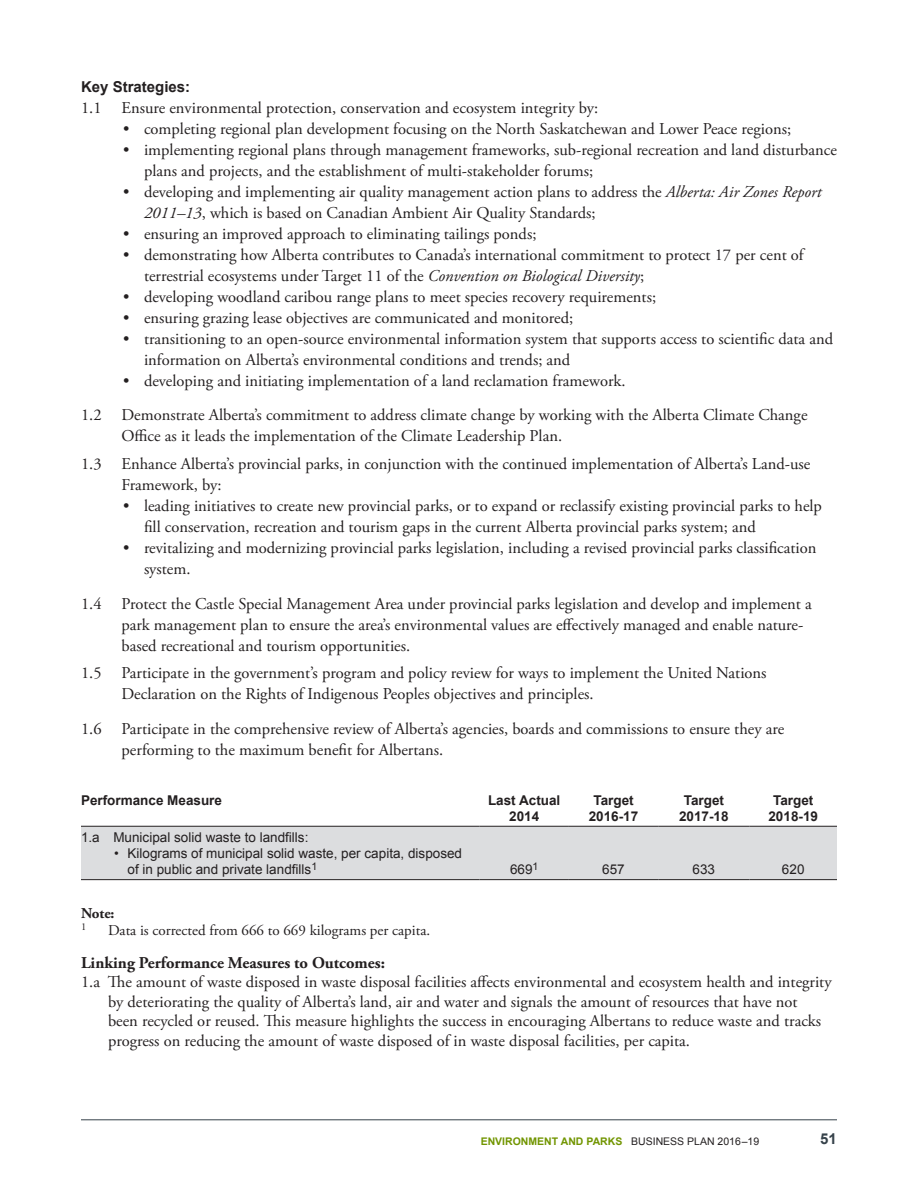
<style>
.page{position:relative;width:918px;height:1188px;background:#fff}
.page>*{position:absolute;margin:0;border:0;box-sizing:border-box;transform-origin:0 0}
.Linking_PM_-_number{font:16.5px/21px "Adobe Garamond Pro";color:#231f20}
.Key_Strategies_conte{font:16.5px/21px "Adobe Garamond Pro";color:#231f20}
.Linking_PM_-_heading{font:700 16.5px "Adobe Garamond Pro";color:#231f20}
.Note_content{font:15px "Adobe Garamond Pro";color:#231f20}
.Priority_Initiatives{font:700 15px "Arial";color:#231f20}
.Note_heading{font:700 15px "Adobe Garamond Pro";color:#231f20}
.t1{font:700 15px "Arial";color:#36424a}
.L_column{font:13.5px/16.2px "Arial";color:#231f20}
.Year_Header{font:700 13.5px "Arial";color:#231f20}
.Left_header{font:700 13.5px "Arial";color:#231f20}
.Data{font:13.5px "Arial";color:#231f20}
.Footer_-_Ministry_Na{font:700 10.5px "Arial";color:#719500}
.Note_content-2{font:10.5px "Adobe Garamond Pro";color:#231f20}
.s1{font-style:italic}
.s2{font-weight:400;color:#231f20}
</style>
<div class="page">
<div style="left:81px;top:827px;width:756px;height:52px;background:#dcdddf"></div>
<hr style="left:81px;top:826px;width:399px;height:1px;background:#231f20">
<hr style="left:480px;top:826px;width:89px;height:1px;background:#231f20">
<hr style="left:569px;top:826px;width:89px;height:1px;background:#231f20">
<hr style="left:658px;top:826px;width:92px;height:1px;background:#231f20">
<hr style="left:750px;top:826px;width:87px;height:1px;background:#231f20">
<hr style="left:480px;top:879px;width:89px;height:1px;background:#231f20">
<hr style="left:569px;top:879px;width:89px;height:1px;background:#231f20">
<hr style="left:658px;top:879px;width:92px;height:1px;background:#231f20">
<hr style="left:750px;top:879px;width:87px;height:1px;background:#231f20">
<hr style="left:81px;top:879px;width:399px;height:1px;background:#231f20">
<hr style="left:81px;top:1119px;width:756px;height:1px;background:#36424a">
<p class="Priority_Initiatives" style="left:81px;top:77px;width:111px">Key Strategies:</p>
<p class="Key_Strategies_conte" style="left:81px;top:98px;width:519px">1.1 Ensure environmental protection, conservation and ecosystem integrity by:</p>
<p class="Linking_PM_-_number" style="left:123px;top:119px;width:670px">• completing regional plan development focusing on the North Saskatchewan and Lower Peace regions;</p>
<p class="Linking_PM_-_number" style="left:144px;top:140px;width:694px;text-indent:-21px">• implementing regional plans through management frameworks, sub-regional recreation and land disturbance plans and projects, and the establishment of multi-stakeholder forums;</p>
<p class="Linking_PM_-_number" style="left:144px;top:182px;width:679px;text-indent:-21px">• developing and implementing air quality management action plans to address the <span class="s1">Alberta: Air Zones Report<br>2011–13</span>, which is based on Canadian Ambient Air Quality Standards;</p>
<p class="Linking_PM_-_number" style="left:123px;top:224px;width:415px">• ensuring an improved approach to eliminating tailings ponds;</p>
<p class="Linking_PM_-_number" style="left:144px;top:245px;width:661px;text-indent:-21px">• demonstrating how Alberta contributes to Canada’s international commitment to protect 17 per cent of terrestrial ecosystems under Target 11 of the <span class="s1">Convention on Biological Diversity</span>;</p>
<p class="Linking_PM_-_number" style="left:123px;top:287px;width:535px">• developing woodland caribou range plans to meet species recovery requirements;</p>
<p class="Linking_PM_-_number" style="left:123px;top:308px;width:452px">• ensuring grazing lease objectives are communicated and monitored;</p>
<p class="Linking_PM_-_number" style="left:144px;top:329px;width:691px;text-indent:-21px">• transitioning to an open-source environmental information system that supports access to scientific data and information on Alberta’s environmental conditions and trends; and</p>
<p class="Linking_PM_-_number" style="left:123px;top:371px;width:504px">• developing and initiating implementation of a land reclamation framework.</p>
<p class="Key_Strategies_conte" style="left:122px;top:405px;width:688px;text-indent:-40px">1.2 Demonstrate Alberta’s commitment to address climate change by working with the Alberta Climate Change<br>Office as it leads the implementation of the Climate Leadership Plan.</p>
<p class="Key_Strategies_conte" style="left:122px;top:454px;width:690px;text-indent:-40px">1.3 Enhance Alberta’s provincial parks, in conjunction with the continued implementation of Alberta’s Land-use<br>Framework, by:</p>
<p class="Linking_PM_-_number" style="left:144px;top:496px;width:680px;text-indent:-21px">• leading initiatives to create new provincial parks, or to expand or reclassify existing provincial parks to help fill conservation, recreation and tourism gaps in the current Alberta provincial parks system; and</p>
<p class="Linking_PM_-_number" style="left:144px;top:538px;width:674px;text-indent:-21px">• revitalizing and modernizing provincial parks legislation, including a revised provincial parks classification system.</p>
<p class="Key_Strategies_conte" style="left:122px;top:594px;width:692px;text-indent:-40px">1.4 Protect the Castle Special Management Area under provincial parks legislation and develop and implement a park management plan to ensure the area’s environmental values are effectively managed and enable nature&shy;based recreational and tourism opportunities.</p>
<p class="Key_Strategies_conte" style="left:122px;top:663px;width:647px;text-indent:-40px">1.5 Participate in the government’s program and policy review for ways to implement the United Nations<br>Declaration on the Rights of Indigenous Peoples objectives and principles.</p>
<p class="Key_Strategies_conte" style="left:122px;top:719px;width:664px;text-indent:-40px">1.6 Participate in the comprehensive review of Alberta’s agencies, boards and commissions to ensure they are performing to the maximum benefit for Albertans.</p>
<p class="Left_header" style="left:81px;top:791px;width:143px">Performance Measure</p>
<p class="Year_Header" style="left:488px;top:791px;width:74px">Last Actual</p>
<p class="Year_Header" style="left:509px;top:807px;width:32px">2014</p>
<p class="Year_Header" style="left:593px;top:791px;width:42px">Target</p>
<p class="Year_Header" style="left:589px;top:807px;width:51px">2016-17</p>
<p class="Year_Header" style="left:684px;top:791px;width:42px">Target</p>
<p class="Year_Header" style="left:679px;top:807px;width:51px">2017-18</p>
<p class="Year_Header" style="left:773px;top:791px;width:42px">Target</p>
<p class="Year_Header" style="left:768px;top:807px;width:51px">2018-19</p>
<p class="L_column" style="left:81px;top:829px;width:229px">1.a Municipal solid waste to landfills:</p>
<p class="L_column" style="left:128px;top:845px;width:336px;text-indent:-14px">• Kilograms of municipal solid waste, per capita, disposed of in public and private landfills<sup>1</sup></p>
<p class="Data" style="left:510px;top:861px;width:30px">669<sup>1</sup></p>
<p class="Data" style="left:602px;top:861px;width:24px">657</p>
<p class="Data" style="left:693px;top:861px;width:24px">633</p>
<p class="Data" style="left:782px;top:861px;width:24px">620</p>
<p class="Note_heading" style="left:81px;top:905px;width:35px">Note:</p>
<p class="Note_content-2" style="left:81px;top:920px;width:7px">1</p>
<p class="Note_content" style="left:108px;top:921px;width:324px">Data is corrected from 666 to 669 kilograms per capita.</p>
<p class="Linking_PM_-_heading" style="left:81px;top:953px;width:306px">Linking Performance Measures to Outcomes:</p>
<p class="Linking_PM_-_number" style="left:108px;top:973px;width:725px;line-height:19.5px;text-indent:-27px">1.a The amount of waste disposed in waste disposal facilities affects environmental and ecosystem health and integrity by deteriorating the quality of Alberta’s land, air and water and signals the amount of resources that have not<br>been recycled or reused. This measure highlights the success in encouraging Albertans to reduce waste and tracks progress on reducing the amount of waste disposed of in waste disposal facilities, per capita.</p>
<p class="Footer_-_Ministry_Na" style="left:481px;top:1134px;width:280px">ENVIRONMENT AND PARKS <span class="s2">BUSINESS PLAN 2016 –19</span></p>
<p class="t1" style="left:820px;top:1128px;width:18px">51</p>
</div>
